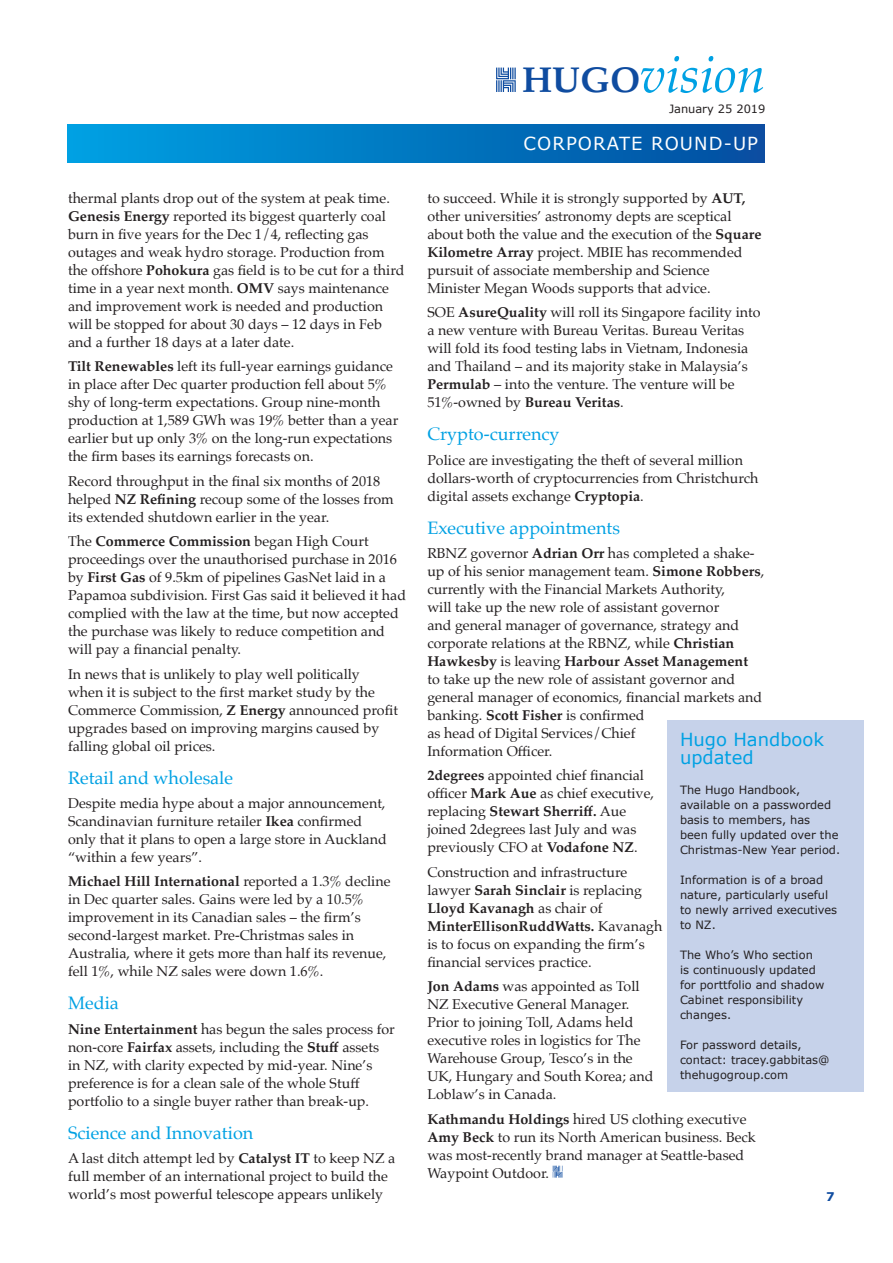
<style>
.page{position:relative;width:893px;height:1263px;background:#fff}
.page>*{position:absolute;margin:0;border:0;box-sizing:border-box;transform-origin:0 0}
.t1{font:italic 51.3px "Palatino";color:#00a1e3}
.t2{font:18px "Palatino";color:#00a1e3}
.t3{font:18px/18px "Verdana";color:#00a1e3}
.t4{font:18px "Verdana";letter-spacing:.06em;color:#fff}
.t5{font:14.25px/18px "Palatino";color:#231f20}
.t6{font:700 12px "Verdana";color:#0f4ca0}
.t7{font:11.4px/15px "Verdana";color:#231f20}
.s1{font-weight:700}
.s2{font-weight:700;font-style:normal;font-size:36px;color:#0f4ca0}
</style>
<div class="page">
<svg style="left:496px;top:68px;width:20px;height:24px"></svg>
<div style="left:67px;top:125px;width:698px;height:38px;background:linear-gradient(to right,#00a1e3,#034ea0)"></div>
<svg style="left:553px;top:1166px;width:9px;height:11px"></svg>
<div style="left:667px;top:720px;width:197px;height:371px;background:#c6d2ea"></div>
<p class="t5" style="left:68px;top:189px;width:338px">thermal plants drop out of the system at peak time.<br><span class="s1">Genesis Energy</span> reported its biggest quarterly coal burn in five years for the Dec 1/4, reflecting gas outages and weak hydro storage. Production from the offshore <span class="s1">Pohokura</span> gas field is to be cut for a third time in a year next month. <span class="s1">OMV</span> says maintenance and improvement work is needed and production will be stopped for about 30 days – 12 days in Feb and a further 18 days at a later date.</p>
<p class="t5" style="left:68px;top:358px;width:332px"><span class="s1">Tilt Renewables</span> left its full-year earnings guidance in place after Dec quarter production fell about 5% shy of long-term expectations. Group nine-month production at 1,589 GWh was 19% better than a year earlier but up only 3% on the long-run expectations the firm bases its earnings forecasts on.</p>
<p class="t5" style="left:68px;top:472px;width:327px">Record throughput in the final six months of 2018 helped <span class="s1">NZ Refining</span> recoup some of the losses from its extended shutdown earlier in the year.</p>
<p class="t5" style="left:68px;top:532px;width:340px">The <span class="s1">Commerce Commission</span> began High Court proceedings over the unauthorised purchase in 2016 by <span class="s1">First Gas</span> of 9.5km of pipelines GasNet laid in a Papamoa subdivision. First Gas said it believed it had complied with the law at the time, but now accepted the purchase was likely to reduce competition and will pay a financial penalty.</p>
<p class="t5" style="left:68px;top:665px;width:331px">In news that is unlikely to play well politically when it is subject to the first market study by the Commerce Commission, <span class="s1">Z Energy</span> announced profit upgrades based on improving margins caused by falling global oil prices.</p>
<p class="t2" style="left:68px;top:762px;width:167px">Retail and wholesale</p>
<p class="t5" style="left:68px;top:794px;width:320px">Despite media hype about a major announcement, Scandinavian furniture retailer <span class="s1">Ikea</span> confirmed only that it plans to open a large store in Auckland “within a few years”.</p>
<p class="t5" style="left:68px;top:872px;width:324px"><span class="s1">Michael Hill International</span> reported a 1.3% decline in Dec quarter sales. Gains were led by a 10.5% improvement in its Canadian sales – the firm’s second-largest market. Pre-Christmas sales in Australia, where it gets more than half its revenue, fell 1%, while NZ sales were down 1.6%.</p>
<p class="t2" style="left:68px;top:988px;width:52px">Media</p>
<p class="t5" style="left:68px;top:1020px;width:328px"><span class="s1">Nine Entertainment</span> has begun the sales process for non-core <span class="s1">Fairfax</span> assets, including the <span class="s1">Stuff</span> assets in NZ, with clarity expected by mid-year. Nine’s preference is for a clean sale of the whole Stuff portfolio to a single buyer rather than break-up.</p>
<p class="t2" style="left:68px;top:1117px;width:187px">Science and Innovation</p>
<p class="t5" style="left:68px;top:1149px;width:329px">A last ditch attempt led by <span class="s1">Catalyst IT</span> to keep NZ a full member of an international project to build the world’s most powerful telescope appears unlikely</p>
<h1 class="t1" style="left:522px;top:31px;width:245px"><span class="s2">HUGO</span>vision</h1>
<p class="t7" style="left:669px;top:102px;width:98px">January 25 2019</p>
<p class="t4" style="left:523px;top:131px;width:236px">CORPORATE ROUND-UP</p>
<p class="t5" style="left:427px;top:189px;width:336px">to succeed. While it is strongly supported by <span class="s1">AUT, </span>other universities’ astronomy depts are sceptical about both the value and the execution of the <span class="s1">Square Kilometre Array</span> project. MBIE has recommended pursuit of associate membership and Science Minister Megan Woods supports that advice.</p>
<p class="t5" style="left:427px;top:303px;width:335px">SOE <span class="s1">AsureQuality</span> will roll its Singapore facility into a new venture with Bureau Veritas. Bureau Veritas will fold its food testing labs in Vietnam, Indonesia and Thailand – and its majority stake in Malaysia’s <span class="s1">Permulab</span> – into the venture. The venture will be 51%-owned by <span class="s1">Bureau Veritas</span>.</p>
<p class="t2" style="left:427px;top:419px;width:134px">Crypto-currency</p>
<p class="t5" style="left:427px;top:451px;width:333px">Police are investigating the theft of several million dollars-worth of cryptocurrencies from Christchurch digital assets exchange <span class="s1">Cryptopia</span>.</p>
<p class="t2" style="left:427px;top:512px;width:194px">Executive appointments</p>
<p class="t5" style="left:427px;top:544px;width:338px">RBNZ governor <span class="s1">Adrian Orr</span> has completed a shake&shy;up of his senior management team. <span class="s1">Simone Robbers</span>, currently with the Financial Markets Authority,<br>will take up the new role of assistant governor<br>and general manager of governance, strategy and corporate relations at the RBNZ, while <span class="s1">Christian Hawkesby</span> is leaving <span class="s1">Harbour Asset Management<br></span>to take up the new role of assistant governor and general manager of economics, financial markets and banking. <span class="s1">Scott Fisher</span> is confirmed<br>as head of Digital Services/Chief<br>Information Officer.</p>
<p class="t5" style="left:427px;top:766px;width:228px"><span class="s1">2degrees</span> appointed chief financial officer <span class="s1">Mark Aue</span> as chief executive, replacing <span class="s1">Stewart Sherriff.</span> Aue joined 2degrees last July and was previously CFO at <span class="s1">Vodafone NZ</span>.</p>
<p class="t5" style="left:427px;top:863px;width:236px">Construction and infrastructure lawyer <span class="s1">Sarah Sinclair</span> is replacing<br><span class="s1">Lloyd Kavanagh</span> as chair of<br><span class="s1">MinterEllisonRuddWatts.</span> Kavanagh is to focus on expanding the firm’s financial services practice.</p>
<p class="t5" style="left:427px;top:977px;width:228px"><span class="s1">Jon Adams</span> was appointed as Toll<br>NZ Executive General Manager.<br>Prior to joining Toll, Adams held executive roles in logistics for The<br>Warehouse Group, Tesco’s in the<br>UK, Hungary and South Korea; and<br>Loblaw’s in Canada.</p>
<p class="t5" style="left:427px;top:1110px;width:330px"><span class="s1">Kathmandu Holdings</span> hired US clothing executive <span class="s1">Amy Beck</span> to run its North American business. Beck was most-recently brand manager at Seattle-based Waypoint Outdoor.</p>
<p class="t3" style="left:680px;top:730px;width:146px">Hugo Handbook updated</p>
<p class="t7" style="left:680px;top:782px;width:162px">The Hugo Handbook, available on a passworded basis to members, has been fully updated over the<br>Christmas-New Year period.</p>
<p class="t7" style="left:680px;top:872px;width:159px">Information is of a broad nature, particularly useful to newly arrived executives to NZ.</p>
<p class="t7" style="left:680px;top:947px;width:146px">The Who’s Who section is continuously updated for porttfolio and shadow<br>Cabinet responsibility changes.</p>
<p class="t7" style="left:680px;top:1037px;width:151px">For password details, contact: tracey.gabbitas@ thehugogroup.com</p>
<p class="t6" style="left:826px;top:1188px;width:10px">7</p>
</div>
